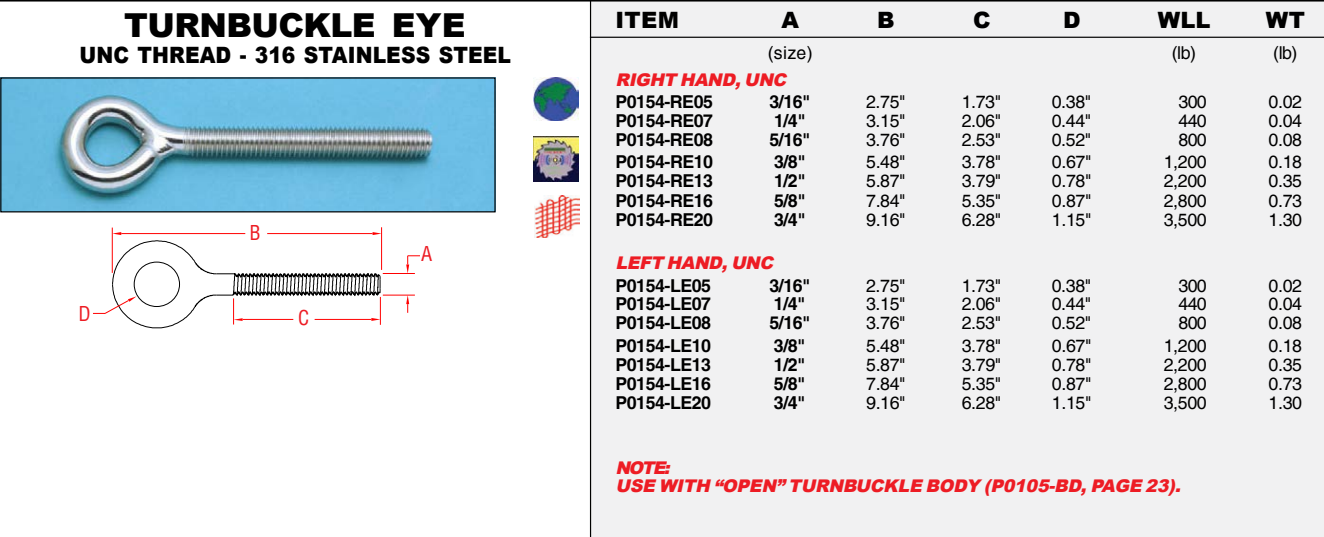
<style>
.page{position:relative;width:1324px;height:537px;background:#fff}
.page>*{position:absolute;margin:0;border:0;box-sizing:border-box;transform-origin:0 0}
.t1{font:900 33px "Arial";letter-spacing:-.02em;color:#000}
.t2{font:900 22.5px "Arial";letter-spacing:.005em;color:#000;scale:.9 1}
.t3{font:900 22.5px "Arial";letter-spacing:.005em;color:#000}
.t4{font:condensed 20px "Helvetica";color:#ed1c24}
.t5{font:17.75px "Helvetica";letter-spacing:-.02em;color:#000}
.t6{font:700 17.75px "Helvetica";letter-spacing:-.025em;color:#000}
.t7{font:italic 900 17.5px/18px "Arial";color:#ed1c24}
</style>
<div class="page">
<div style="left:589px;top:2px;width:734px;height:535px;background:#f1f1f2"></div>
<hr style="left:0;top:0;width:1323px;height:2px;background:#000">
<hr style="left:590px;top:37px;width:733px;height:1px;background:#000">
<svg style="left:93px;top:227px;width:327px;height:101px"></svg>
<img style="left:533px;top:77px;width:45px;height:44px">
<div style="left:250px;top:223px;width:12px;height:19px;background:#fff"></div>
<svg style="left:0;top:212px;width:56px;height:1px"></svg>
<img style="left:2px;top:79px;width:491px;height:131px">
<div style="left:0;top:77px;width:495px;height:135px;border:1px solid #000"></div>
<div style="left:299px;top:308px;width:12px;height:19px;background:#fff"></div>
<img style="left:534px;top:196px;width:45px;height:41px">
<img style="left:533px;top:137px;width:45px;height:45px">
<h1 class="t1" style="left:124px;top:1px;width:342px">TURNBUCKLE EYE</h1>
<p class="t2" style="left:79px;top:39px;width:481px">UNC THREAD - 316 STAINLESS STEEL</p>
<p class="t4" style="left:79px;top:301px;width:14px">D</p>
<p class="t4" style="left:249px;top:220px;width:13px">B</p>
<p class="t4" style="left:298px;top:305px;width:13px">C</p>
<p class="t4" style="left:421px;top:241px;width:13px">A</p>
<p class="t3" style="left:615px;top:4px;width:65px">ITEM</p>
<p class="t3" style="left:781px;top:4px;width:19px">A</p>
<p class="t3" style="left:877px;top:4px;width:19px">B</p>
<p class="t3" style="left:972px;top:4px;width:19px">C</p>
<p class="t3" style="left:1062px;top:4px;width:19px">D</p>
<p class="t3" style="left:1157px;top:4px;width:54px">WLL</p>
<p class="t3" style="left:1265px;top:4px;width:41px">WT</p>
<p class="t5" style="left:767px;top:42px;width:46px">(size)</p>
<p class="t5" style="left:1171px;top:42px;width:26px">(lb)</p>
<p class="t5" style="left:1272px;top:42px;width:26px">(lb)</p>
<p class="t7" style="left:615px;top:70px;width:177px">RIGHT HAND,UNC</p>
<p class="t6" style="left:615px;top:91px;width:99px">P0154-RE05</p>
<p class="t6" style="left:769px;top:91px;width:43px">3/16"</p>
<p class="t5" style="left:866px;top:91px;width:41px">2.75"</p>
<p class="t5" style="left:961px;top:91px;width:41px">1.73"</p>
<p class="t5" style="left:1051px;top:91px;width:41px">0.38"</p>
<p class="t5" style="left:1178px;top:91px;width:30px">300</p>
<p class="t5" style="left:1268px;top:91px;width:35px">0.02</p>
<p class="t6" style="left:615px;top:109px;width:99px">P0154-RE07</p>
<p class="t6" style="left:773px;top:109px;width:33px">1/4"</p>
<p class="t5" style="left:866px;top:110px;width:41px">3.15"</p>
<p class="t5" style="left:961px;top:110px;width:41px">2.06"</p>
<p class="t5" style="left:1051px;top:110px;width:41px">0.44"</p>
<p class="t5" style="left:1178px;top:110px;width:30px">440</p>
<p class="t5" style="left:1268px;top:110px;width:35px">0.04</p>
<p class="t6" style="left:615px;top:129px;width:99px">P0154-RE08</p>
<p class="t6" style="left:769px;top:129px;width:43px">5/16"</p>
<p class="t5" style="left:866px;top:129px;width:41px">3.76"</p>
<p class="t5" style="left:961px;top:129px;width:41px">2.53"</p>
<p class="t5" style="left:1051px;top:129px;width:41px">0.52"</p>
<p class="t5" style="left:1178px;top:129px;width:30px">800</p>
<p class="t5" style="left:1268px;top:129px;width:35px">0.08</p>
<p class="t6" style="left:615px;top:151px;width:99px">P0154-RE10</p>
<p class="t6" style="left:773px;top:151px;width:33px">3/8"</p>
<p class="t5" style="left:866px;top:152px;width:41px">5.48"</p>
<p class="t5" style="left:961px;top:152px;width:41px">3.78"</p>
<p class="t5" style="left:1051px;top:152px;width:41px">0.67"</p>
<p class="t5" style="left:1163px;top:152px;width:44px">1,200</p>
<p class="t5" style="left:1268px;top:152px;width:35px">0.18</p>
<p class="t6" style="left:615px;top:170px;width:99px">P0154-RE13</p>
<p class="t6" style="left:773px;top:170px;width:33px">1/2"</p>
<p class="t5" style="left:866px;top:171px;width:41px">5.87"</p>
<p class="t5" style="left:961px;top:171px;width:41px">3.79"</p>
<p class="t5" style="left:1051px;top:171px;width:41px">0.78"</p>
<p class="t5" style="left:1163px;top:171px;width:44px">2,200</p>
<p class="t5" style="left:1268px;top:171px;width:35px">0.35</p>
<p class="t6" style="left:615px;top:189px;width:99px">P0154-RE16</p>
<p class="t6" style="left:773px;top:189px;width:33px">5/8"</p>
<p class="t5" style="left:866px;top:190px;width:41px">7.84"</p>
<p class="t5" style="left:961px;top:190px;width:41px">5.35"</p>
<p class="t5" style="left:1051px;top:190px;width:41px">0.87"</p>
<p class="t5" style="left:1163px;top:190px;width:44px">2,800</p>
<p class="t5" style="left:1268px;top:190px;width:35px">0.73</p>
<p class="t6" style="left:615px;top:208px;width:99px">P0154-RE20</p>
<p class="t6" style="left:773px;top:208px;width:33px">3/4"</p>
<p class="t5" style="left:866px;top:209px;width:41px">9.16"</p>
<p class="t5" style="left:961px;top:209px;width:41px">6.28"</p>
<p class="t5" style="left:1051px;top:209px;width:41px">1.15"</p>
<p class="t5" style="left:1163px;top:209px;width:44px">3,500</p>
<p class="t5" style="left:1268px;top:209px;width:35px">1.30</p>
<p class="t7" style="left:615px;top:253px;width:164px">LEFT HAND,UNC</p>
<p class="t6" style="left:615px;top:274px;width:97px">P0154-LE05</p>
<p class="t6" style="left:769px;top:274px;width:43px">3/16"</p>
<p class="t5" style="left:866px;top:275px;width:41px">2.75"</p>
<p class="t5" style="left:961px;top:275px;width:41px">1.73"</p>
<p class="t5" style="left:1051px;top:275px;width:41px">0.38"</p>
<p class="t5" style="left:1178px;top:275px;width:30px">300</p>
<p class="t5" style="left:1268px;top:275px;width:35px">0.02</p>
<p class="t6" style="left:615px;top:293px;width:97px">P0154-LE07</p>
<p class="t6" style="left:773px;top:293px;width:33px">1/4"</p>
<p class="t5" style="left:866px;top:294px;width:41px">3.15"</p>
<p class="t5" style="left:961px;top:294px;width:41px">2.06"</p>
<p class="t5" style="left:1051px;top:294px;width:41px">0.44"</p>
<p class="t5" style="left:1178px;top:294px;width:30px">440</p>
<p class="t5" style="left:1268px;top:294px;width:35px">0.04</p>
<p class="t6" style="left:615px;top:312px;width:97px">P0154-LE08</p>
<p class="t6" style="left:769px;top:312px;width:43px">5/16"</p>
<p class="t5" style="left:866px;top:313px;width:41px">3.76"</p>
<p class="t5" style="left:961px;top:313px;width:41px">2.53"</p>
<p class="t5" style="left:1051px;top:313px;width:41px">0.52"</p>
<p class="t5" style="left:1178px;top:313px;width:30px">800</p>
<p class="t5" style="left:1268px;top:313px;width:35px">0.08</p>
<p class="t6" style="left:615px;top:335px;width:97px">P0154-LE10</p>
<p class="t6" style="left:773px;top:335px;width:33px">3/8"</p>
<p class="t5" style="left:866px;top:335px;width:41px">5.48"</p>
<p class="t5" style="left:961px;top:335px;width:41px">3.78"</p>
<p class="t5" style="left:1051px;top:335px;width:41px">0.67"</p>
<p class="t5" style="left:1163px;top:335px;width:44px">1,200</p>
<p class="t5" style="left:1268px;top:335px;width:35px">0.18</p>
<p class="t6" style="left:615px;top:354px;width:97px">P0154-LE13</p>
<p class="t6" style="left:773px;top:354px;width:33px">1/2"</p>
<p class="t5" style="left:866px;top:354px;width:41px">5.87"</p>
<p class="t5" style="left:961px;top:354px;width:41px">3.79"</p>
<p class="t5" style="left:1051px;top:354px;width:41px">0.78"</p>
<p class="t5" style="left:1163px;top:354px;width:44px">2,200</p>
<p class="t5" style="left:1268px;top:354px;width:35px">0.35</p>
<p class="t6" style="left:615px;top:373px;width:97px">P0154-LE16</p>
<p class="t6" style="left:773px;top:373px;width:33px">5/8"</p>
<p class="t5" style="left:866px;top:373px;width:41px">7.84"</p>
<p class="t5" style="left:961px;top:373px;width:41px">5.35"</p>
<p class="t5" style="left:1051px;top:373px;width:41px">0.87"</p>
<p class="t5" style="left:1163px;top:373px;width:44px">2,800</p>
<p class="t5" style="left:1268px;top:373px;width:35px">0.73</p>
<p class="t6" style="left:615px;top:392px;width:97px">P0154-LE20</p>
<p class="t6" style="left:773px;top:392px;width:33px">3/4"</p>
<p class="t5" style="left:866px;top:392px;width:41px">9.16"</p>
<p class="t5" style="left:961px;top:392px;width:41px">6.28"</p>
<p class="t5" style="left:1051px;top:392px;width:41px">1.15"</p>
<p class="t5" style="left:1163px;top:392px;width:44px">3,500</p>
<p class="t5" style="left:1268px;top:392px;width:35px">1.30</p>
<p class="t7" style="left:615px;top:458px;width:571px">NOTE:<br>USE WITH “OPEN”TURNBUCKLE BODY (P0105-BD,PAGE 23).</p>
</div>
